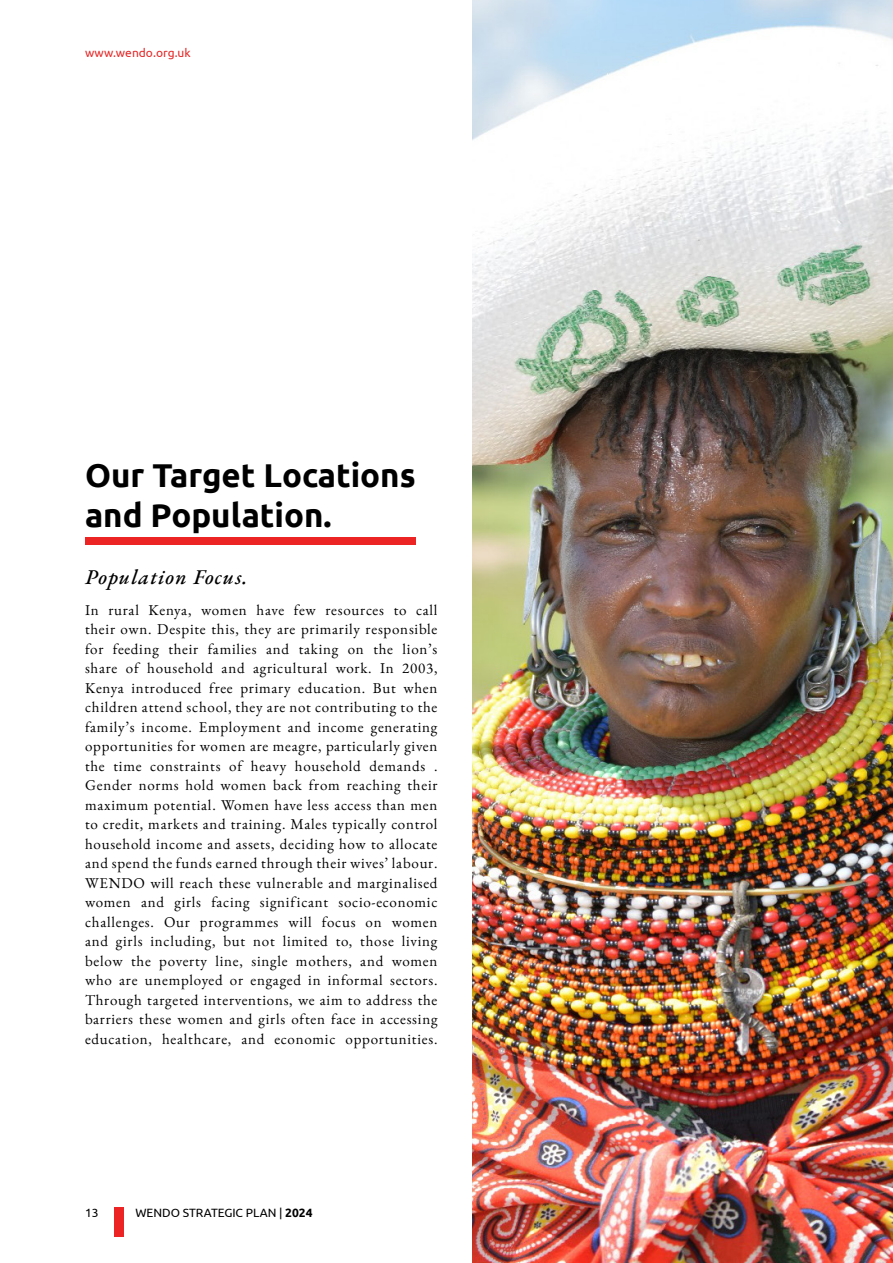
<style>
.page{position:relative;width:893px;height:1263px;background:#fff}
.page>*{position:absolute;margin:0;border:0;box-sizing:border-box;transform-origin:0 0}
.Headings_1{font:700 33px "Ubuntu";color:#000}
.Headings_2{font:italic 21px "EB Garamond";letter-spacing:.05em;color:#000}
.t1{font:15px/19.5px "EB Garamond";letter-spacing:.05em;color:#000;text-align:justify}
.t2{font:12px "Ubuntu";color:#000}
.t3{font:12px "Ubuntu";color:#e52929}
.s1{font-weight:700}
</style>
<div class="page">
<div style="left:115px;top:1207px;width:9px;height:29px;background:#ed2424"></div>
<div style="left:85px;top:537px;width:331px;height:8px;background:#ed2424"></div>
<img style="left:472px;top:0;width:421px;height:1263px">
<p class="t3" style="left:85px;top:46px;width:107px">www.wendo.org.uk</p>
<p class="Headings_1" style="left:85px;top:455px;width:332px">Our Target Locations</p>
<p class="Headings_1" style="left:85px;top:495px;width:248px">and Population.</p>
<p class="Headings_2" style="left:85px;top:563px;width:164px">Population Focus.</p>
<p class="t1" style="left:85px;top:600px;width:354px">In rural Kenya, women have few resources to call their own. Despite this, they are primarily responsible for feeding their families and taking on the lion’s share of household and agricultural work. In 2003, Kenya introduced free primary education. But when children attend school, they are not contributing to the family’s income. Employment and income generating opportunities for women are meagre, particularly given the time constraints of heavy household demands .<br>Gender norms hold women back from reaching their maximum potential. Women have less access than men to credit, markets and training. Males typically control household income and assets, deciding how to allocate and spend the funds earned through their wives’ labour.<br>WENDO will reach these vulnerable and marginalised women and girls facing significant socio-economic challenges. Our programmes will focus on women and girls including, but not limited to, those living below the poverty line, single mothers, and women who are unemployed or engaged in informal sectors.<br>Through targeted interventions, we aim to address the barriers these women and girls often face in accessing education, healthcare, and economic opportunities.</p>
<p class="t2" style="left:85px;top:1205px;width:15px">13</p>
<p class="t2" style="left:135px;top:1205px;width:179px">WENDO STRATEGIC PLAN | <span class="s1">2024</span></p>
</div>
